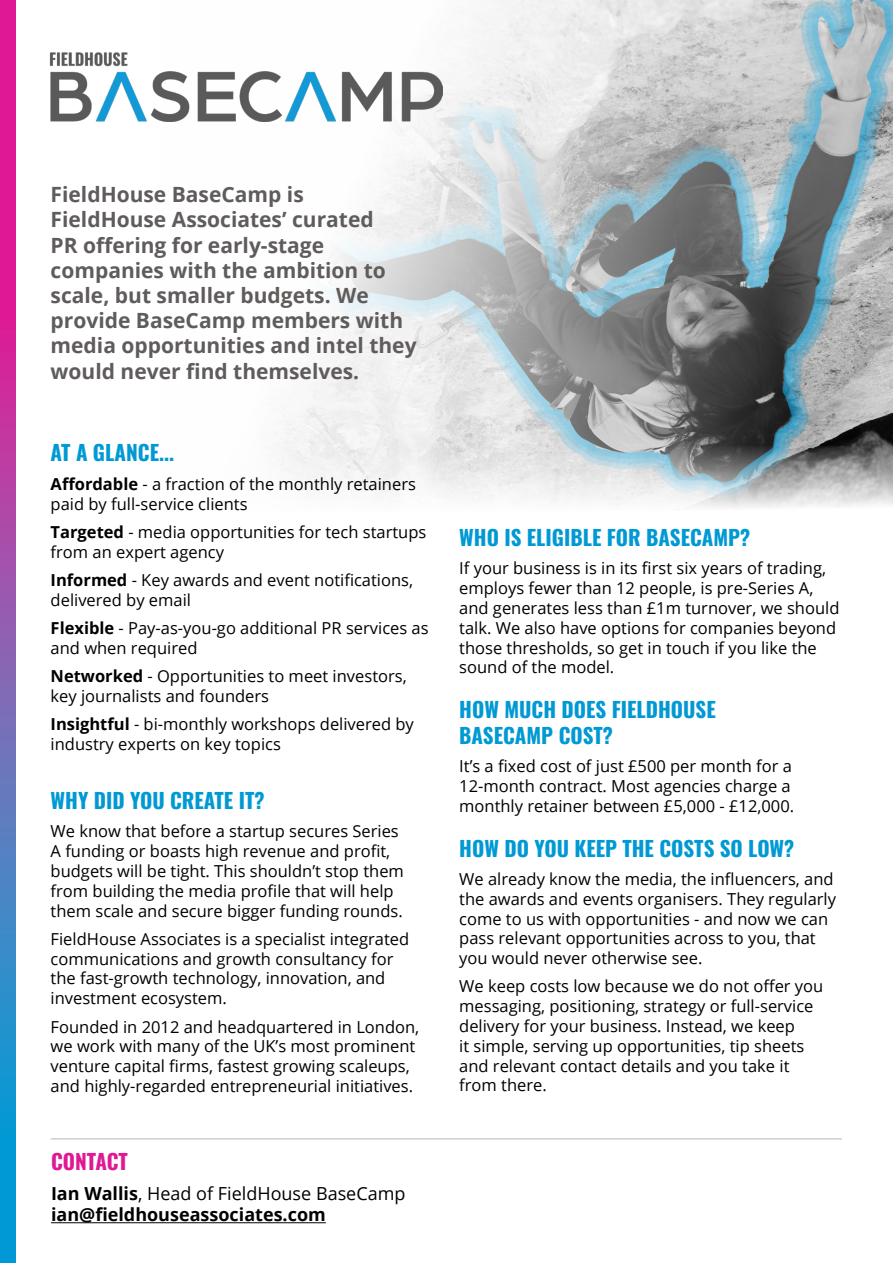
<style>
.page{position:relative;width:893px;height:1263px;background:#fff}
.page>*{position:absolute;margin:0;border:0;box-sizing:border-box;transform-origin:0 0}
.t1{font:700 21px/25.2px "Open Sans";color:#5f5c5b}
.t2{font:700 21px/25.2px "Oswald";color:#0099d4}
.t3{font:700 21px "Oswald";color:#df1995}
.t4{font:700 18px/21.6px "Open Sans";color:#020203}
.t5{font:16.5px/19.8px "Open Sans";color:#000}
.s1{font-weight:700}
.s2{color:#000}
.s3{font-weight:400;color:#000}
</style>
<div class="page">
<img style="left:275px;top:0;width:618px;height:446px">
<img style="left:0;top:0;width:16px;height:1263px">
<img style="left:50px;top:51px;width:392px;height:71px">
<svg style="left:281px;top:446px;width:612px;height:62px"></svg>
<hr style="left:51px;top:1222px;width:275px;height:1px;background:#020203">
<hr style="left:51px;top:1138px;width:791px;height:1px;background:#b7b6b7">
<p class="t1" style="left:51px;top:181px;width:368px">FieldHouse BaseCamp is<br>FieldHouse Associates’ curated<br>PR offering for early-stage companies with the ambition to scale, but smaller budgets. We provide BaseCamp members with media opportunities and intel they would never find themselves.</p>
<p class="t2" style="left:51px;top:442px;width:125px">AT A GLANCE...</p>
<p class="t5" style="left:51px;top:473px;width:367px"><span class="s1">Affordable</span> - a fraction of the monthly retainers paid by full-service clients</p>
<p class="t5" style="left:51px;top:522px;width:377px"><span class="s1">Targeted</span> - media opportunities for tech startups from an expert agency</p>
<p class="t5" style="left:51px;top:570px;width:364px"><span class="s1">Informed</span> - Key awards and event notifications, delivered by email</p>
<p class="t5" style="left:51px;top:618px;width:379px"><span class="s1">Flexible</span> - Pay-as-you-go additional PR services as and when required</p>
<p class="t5" style="left:51px;top:666px;width:358px"><span class="s1">Networked</span> - Opportunities to meet investors, key journalists and founders</p>
<p class="t5" style="left:51px;top:714px;width:365px"><span class="s1">Insightful</span> - bi-monthly workshops delivered by industry experts on key topics</p>
<p class="t2" style="left:51px;top:789px;width:215px">WHY DID YOU CREATE IT?</p>
<p class="t5" style="left:51px;top:821px;width:355px">We know that before a startup secures Series A funding or boasts high revenue and profit, budgets will be tight. This shouldn’t stop them from building the media profile that will help them scale and secure bigger funding rounds.</p>
<p class="t5" style="left:51px;top:928px;width:360px">FieldHouse Associates is a specialist integrated communications and growth consultancy for the fast-growth technology, innovation, and investment ecosystem.</p>
<p class="t5" style="left:51px;top:1016px;width:370px">Founded in 2012 and headquartered in London, we work with many of the UK’s most prominent venture capital firms, fastest growing scaleups, and highly-regarded entrepreneurial initiatives.</p>
<p class="t3" style="left:51px;top:1150px;width:78px">CONTACT</p>
<p class="t4" style="left:51px;top:1182px;width:356px"><span class="s2">Ian Wallis</span><span class="s3">, Head of FieldHouse BaseCamp </span>ian@fieldhouseassociates.com</p>
<p class="t2" style="left:459px;top:526px;width:293px">WHO IS ELIGIBLE FOR BASECAMP?</p>
<p class="t5" style="left:459px;top:558px;width:382px">If your business is in its first six years of trading, employs fewer than 12 people, is pre-Series A, and generates less than £1m turnover, we should talk. We also have options for companies beyond those thresholds, so get in touch if you like the sound of the model.</p>
<p class="t2" style="left:459px;top:699px;width:258px">HOW MUCH DOES FIELDHOUSE<br>BASECAMP COST?</p>
<p class="t5" style="left:459px;top:756px;width:336px">It’s a fixed cost of just £500 per month for a<br>12-month contract. Most agencies charge a monthly retainer between £5,000 - £12,000.</p>
<p class="t2" style="left:459px;top:837px;width:337px">HOW DO YOU KEEP THE COSTS SO LOW?</p>
<p class="t5" style="left:459px;top:868px;width:378px">We already know the media, the influencers, and the awards and events organisers. They regularly come to us with opportunities - and now we can pass relevant opportunities across to you, that you would never otherwise see.</p>
<p class="t5" style="left:459px;top:976px;width:366px">We keep costs low because we do not offer you messaging, positioning, strategy or full-service delivery for your business. Instead, we keep<br>it simple, serving up opportunities, tip sheets and relevant contact details and you take it from there.</p>
</div>
